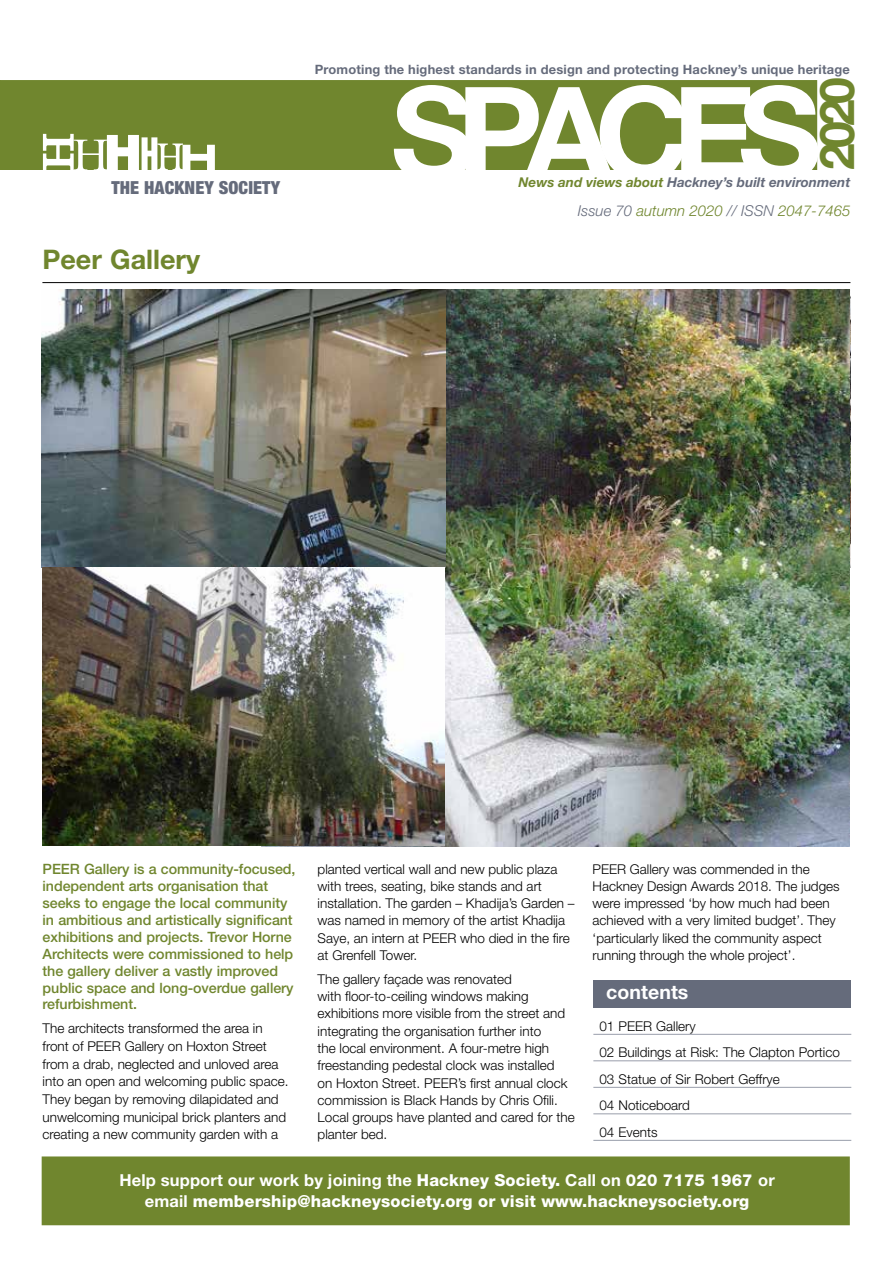
<style>
.page{position:relative;width:893px;height:1263px;background:#fff}
.page>*{position:absolute;margin:0;border:0;box-sizing:border-box;transform-origin:0 0}
.t1{font:700 129px "Helvetica Neue LT";letter-spacing:-.14em;color:#fff}
.t2{font:700 48px "Helvetica Neue LT";color:#70862e}
.t3{font:700 27px "Helvetica Neue LT";color:#70862e}
.t4{font:700 19.5px "Helvetica Neue LT";letter-spacing:.005em;color:#fff}
.t5{font:900 condensed 18px "Helvetica Neue LT";letter-spacing:.005em;color:#656b7b}
.t6{font:800 16.5px/21px "Helvetica Neue LT";letter-spacing:.01em;color:#fff;text-align:center}
.t7{font:italic 300 15px "Helvetica Neue LT";color:#70862e}
.t8{font:500 14.25px/17px "Helvetica Neue LT";letter-spacing:-.005em;color:#70862e}
.t9{font:300 13.5px/17.2px "Helvetica Neue LT";color:#000}
.t10{font:italic 700 13.5px "Helvetica Neue LT";color:#656b7b}
.t11{font:700 12.9px "Helvetica Neue LT";letter-spacing:.015em;color:#656b7b}
.s1{color:#70862e}
.s2{color:#656b7b}
.s3{font-weight:700}
</style>
<div class="page">
<div style="left:0;top:81px;width:816px;height:88px;background:#70862e"></div>
<div style="left:0;top:80px;width:817px;height:90px;border:2px solid #70862e"></div>
<svg style="left:43px;top:134px;width:172px;height:36px"></svg>
<div style="left:42px;top:1156px;width:808px;height:69px;background:#70862e;border:2px solid #70862e"></div>
<hr style="left:42px;top:282px;width:808px;height:1px;background:#000">
<div style="left:593px;top:980px;width:258px;height:27px;background:#656b7b"></div>
<hr style="left:593px;top:1034px;width:258px;height:1px;background:#999eab">
<hr style="left:593px;top:1060px;width:258px;height:1px;background:#999eab">
<hr style="left:593px;top:1087px;width:258px;height:1px;background:#999eab">
<hr style="left:593px;top:1113px;width:258px;height:1px;background:#999eab">
<hr style="left:593px;top:1140px;width:258px;height:1px;background:#999eab">
<img style="left:444px;top:290px;width:406px;height:556px">
<img style="left:42px;top:290px;width:404px;height:278px">
<img style="left:43px;top:568px;width:401px;height:278px">
<h3 class="t5" style="left:111px;top:176px;width:170px">THE HACKNEY SOCIETY</h3>
<h3 class="t3" style="left:42px;top:243px;width:159px">Peer Gallery</h3>
<p class="t11" style="left:315px;top:61px;width:537px">Promoting the highest standards in design and protecting Hackney’s unique heritage</p>
<h1 class="t1" style="left:391px;top:54px;width:432px">SPACES</h1>
<h2 class="t2" style="left:807px;top:170px;width:94px;rotate:-90deg">2020</h2>
<p class="t10" style="left:519px;top:174px;width:333px"><span class="s1">News and views about</span> Hackney’s built environment</p>
<p class="t7" style="left:578px;top:202px;width:274px"><span class="s2">Issue 70</span> autumn 2020 <span class="s2">// ISSN</span> 2047-7465</p>
<p class="t8" style="left:43px;top:860px;width:254px">PEER Gallery is a community-focused, independent arts organisation that seeks to engage the local community in ambitious and artistically significant exhibitions and projects. Trevor Horne Architects were commissioned to help the gallery deliver a vastly improved public space and long-overdue gallery refurbishment.</p>
<p class="t9" style="left:43px;top:1019px;width:247px;line-height:17.7px">The architects transformed the area in front of PEER Gallery on Hoxton Street from a drab, neglected and unloved area into an open and welcoming public space.<br>They began by removing dilapidated and unwelcoming municipal brick planters and creating a new community garden with a</p>
<p class="t9" style="left:318px;top:860px;width:259px">planted vertical wall and new public plaza with trees, seating, bike stands and art installation. The garden – Khadija’s Garden – was named in memory of the artist Khadija Saye, an intern at PEER who died in the fire at Grenfell Tower.</p>
<p class="t9" style="left:318px;top:970px;width:259px">The gallery façade was renovated<br>with floor-to-ceiling windows making exhibitions more visible from the street and integrating the organisation further into<br>the local environment. A four-metre high freestanding pedestal clock was installed<br>on Hoxton Street. PEER’s first annual clock commission is Black Hands by Chris Ofili.<br>Local groups have planted and cared for the planter bed.</p>
<p class="t9" style="left:593px;top:860px;width:249px">PEER Gallery was commended in the Hackney Design Awards 2018. The judges were impressed ‘by how much had been achieved with a very limited budget’. They ‘particularly liked the community aspect running through the whole project’.</p>
<h3 class="t4" style="left:606px;top:980px;width:84px">contents</h3>
<p class="t9" style="left:599px;top:1012px;width:242px;line-height:26.5px">01 PEER Gallery<br>02 Buildings at Risk: The Clapton Portico<br>03 Statue of Sir Robert Geffrye<br>04 Noticeboard<br>04 Events</p>
<p class="t6" style="left:119px;top:1170px;width:657px"><span class="s3">Help support our work by joining the</span> Hackney Society. <span class="s3">Call on</span> 020 7175 1967 <span class="s3">or email</span> membership@hackneysociety.org or visit www.hackneysociety.org</p>
</div>
